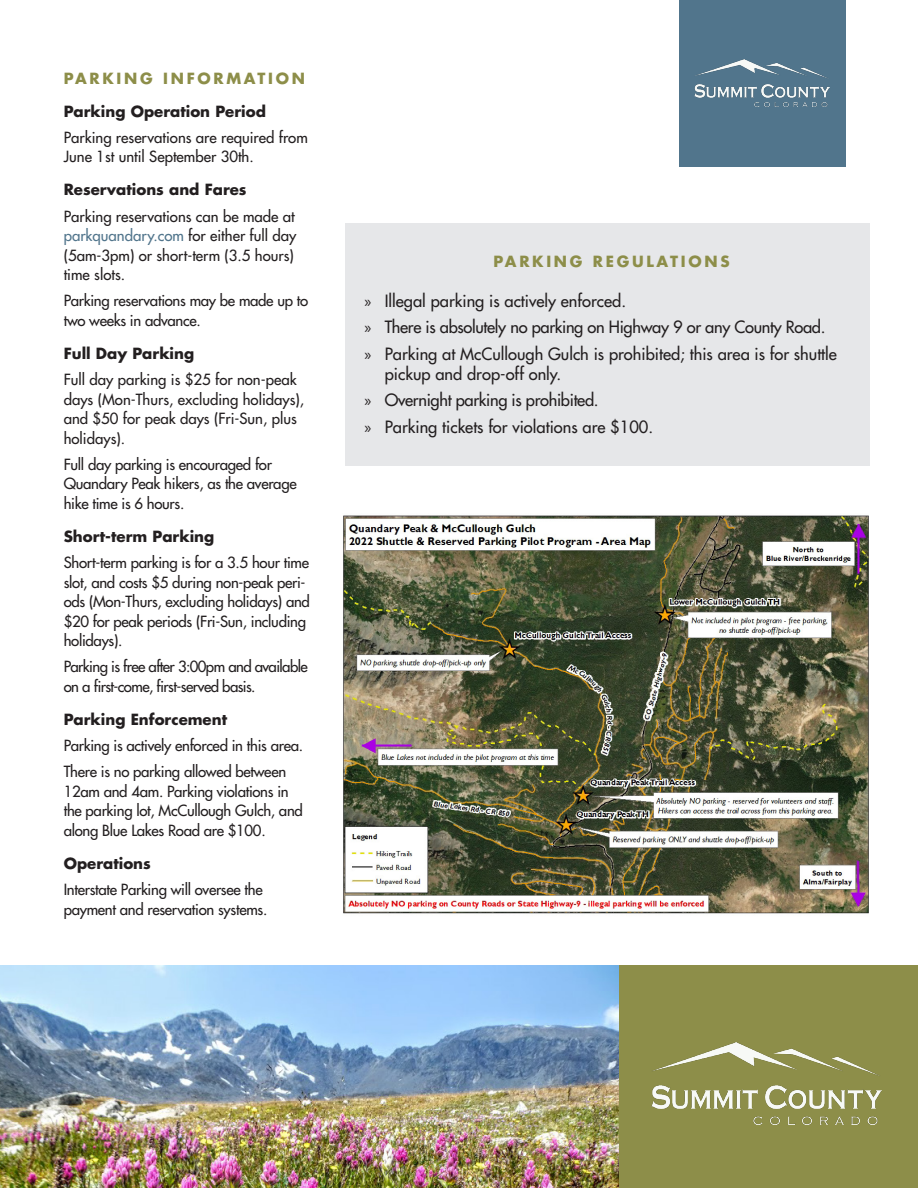
<style>
.page{position:relative;width:918px;height:1188px;background:#fff}
.page>*{position:absolute;margin:0;border:0;box-sizing:border-box;transform-origin:0 0}
.t1{font:16.5px/19.8px "Futura";color:#231f20}
.t2{font:16.5px "Futura";letter-spacing:-.02em;color:#231f20}
.t3{font:15px/19.5px "Futura";letter-spacing:-.02em;color:#231f20}
.t4{font:15px/19.5px "Futura";color:#231f20}
.t5{font:700 15px "Futura";color:#231f20}
.t6{font:15px/19.5px "Futura";letter-spacing:-.04em;color:#231f20}
.t7{font:700 15px "Futura";letter-spacing:.18em;color:#8d8e49}
.s1{color:#51758c}
.s2{font-family:"Myriad Pro"}
</style>
<div class="page">
<div style="left:345px;top:224px;width:524px;height:242px;background:#e6e7e9"></div>
<div style="left:679px;top:0;width:166px;height:166px;background:#51758c"></div>
<img style="left:695px;top:59px;width:134px;height:48px">
<div style="left:0;top:966px;width:918px;height:222px;background:#8d8e49"></div>
<img style="left:343px;top:515px;width:526px;height:399px">
<img style="left:0;top:966px;width:619px;height:222px">
<img style="left:651px;top:1043px;width:230px;height:82px">
<p class="t7" style="left:64px;top:68px;width:243px">PARKING INFORMATION</p>
<p class="t5" style="left:64px;top:101px;width:204px">Parking Operation Period</p>
<p class="t4" style="left:64px;top:128px;width:246px">Parking reservations are required from<br>June 1st until September 30th.</p>
<p class="t5" style="left:64px;top:180px;width:184px">Reservations and Fares</p>
<p class="t4" style="left:64px;top:206px;width:234px">Parking reservations can be made at <span class="s1">parkquandary.com</span> for either full day (5am-3pm) or short-term (3.5 hours) time slots.</p>
<p class="t3" style="left:64px;top:291px;width:246px">Parking reservations may be made up to two weeks in advance.</p>
<p class="t5" style="left:64px;top:343px;width:132px">Full Day Parking</p>
<p class="t4" style="left:64px;top:370px;width:242px">Full day parking is $25 for non-peak days (Mon-Thurs, excluding holidays), and $50 for peak days (Fri-Sun, plus holidays).</p>
<p class="t3" style="left:64px;top:455px;width:234px">Full day parking is encouraged for<br>Quandary Peak hikers, as the average hike time is 6 hours.</p>
<p class="t5" style="left:64px;top:526px;width:152px">Short-term Parking</p>
<p class="t3" style="left:64px;top:553px;width:248px">Short-term parking is for a 3.5 hour time slot, and costs $5 during non-peak peri&shy;ods (Mon-Thurs, excluding holidays) and $20 for peak periods (Fri-Sun, including holidays).</p>
<p class="t6" style="left:64px;top:657px;width:246px">Parking is free after 3:00pm and available on a first-come, first-served basis.</p>
<p class="t5" style="left:64px;top:709px;width:165px">Parking Enforcement</p>
<p class="t3" style="left:64px;top:736px;width:241px">Parking is actively enforced in this area.</p>
<p class="t3" style="left:64px;top:762px;width:241px">There is no parking allowed between 12am and 4am. Parking violations in the parking lot, McCullough Gulch, and along Blue Lakes Road are $100.</p>
<p class="t5" style="left:64px;top:853px;width:89px">Operations</p>
<p class="t3" style="left:64px;top:880px;width:205px">Interstate Parking will oversee the payment and reservation systems.</p>
<p class="t7" style="left:493px;top:251px;width:238px">PARKING REGULATIONS</p>
<p class="t1" style="left:364px;top:291px;width:263px"><span class="s2">»</span> Illegal parking is actively enforced.</p>
<p class="t2" style="left:364px;top:317px;width:462px"><span class="s2">»</span> There is absolutely no parking on Highway 9 or any County Road.</p>
<p class="t1" style="left:385px;top:344px;width:454px;text-indent:-20px"><span class="s2">»</span> Parking at McCullough Gulch is prohibited; this area is for shuttle pickup and drop-off only.</p>
<p class="t2" style="left:364px;top:390px;width:236px"><span class="s2">»</span> Overnight parking is prohibited.</p>
<p class="t1" style="left:364px;top:417px;width:290px"><span class="s2">»</span> Parking tickets for violations are $100.</p>
</div>
